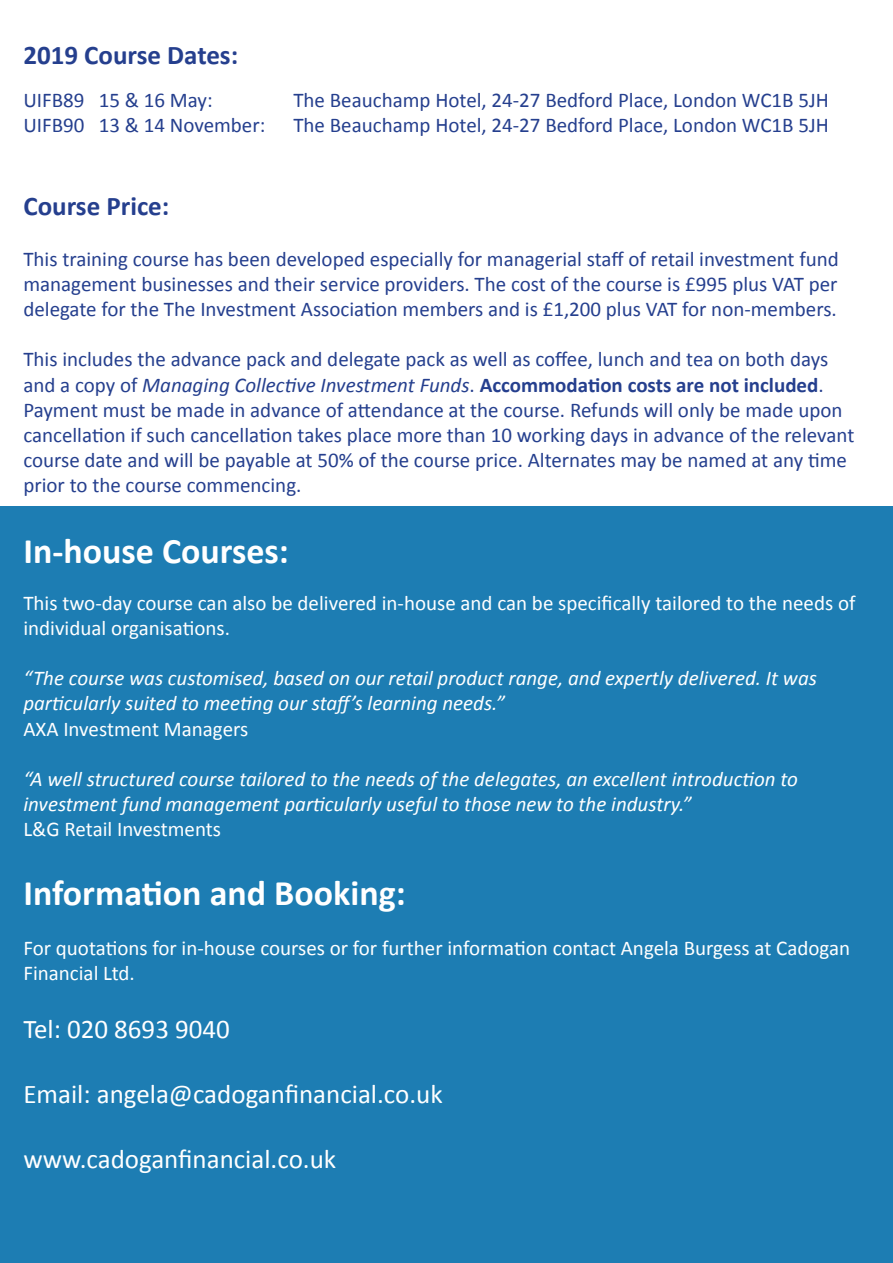
<style>
.page{position:relative;width:893px;height:1263px;background:#fff}
.page>*{position:absolute;margin:0;border:0;box-sizing:border-box;transform-origin:0 0}
.t1{font:700 36px "Calibri";color:#fff}
.t2{font:27px "Calibri";color:#fff}
.t3{font:700 27px "Calibri";color:#253f8e}
.t4{font:21px/25.2px "Calibri";color:#253f8e;text-align:justify}
.t5{font:italic 21px/25.2px "Calibri";color:#fff}
.t6{font:21px/25.2px "Calibri";color:#fff}
.s1{font-style:italic}
.s2{font-weight:700}
</style>
<div class="page">
<div style="left:0;top:506px;width:893px;height:757px;background:#1d7db3"></div>
<p class="t3" style="left:23px;top:38px;width:216px">2019 Course Dates:</p>
<p class="t4" style="left:23px;top:88px;width:191px">UIFB89 15 &amp; 16 May:</p>
<p class="t4" style="left:293px;top:88px;width:537px">The Beauchamp Hotel, 24-27 Bedford Place, London WC1B 5JH</p>
<p class="t4" style="left:23px;top:113px;width:244px">UIFB90 13 &amp; 14 November:</p>
<p class="t4" style="left:293px;top:113px;width:537px">The Beauchamp Hotel, 24-27 Bedford Place, London WC1B 5JH</p>
<p class="t3" style="left:23px;top:189px;width:147px">Course Price:</p>
<p class="t4" style="left:23px;top:246px;width:817px">This training course has been developed especially for managerial staff of retail investment fund management businesses and their service providers. The cost of the course is £995 plus VAT per delegate for the The Investment Association members and is £1,200 plus VAT for non-members.</p>
<p class="t4" style="left:23px;top:347px;width:832px;text-align:left">This includes the advance pack and delegate pack as well as coffee, lunch and tea on both days and a copy of <span class="s1">Managing Collective Investment Funds</span>. <span class="s2">Accommodation costs are not included</span>.<br>Payment must be made in advance of attendance at the course. Refunds will only be made upon cancellation if such cancellation takes place more than 10 working days in advance of the relevant course date and will be payable at 50% of the course price. Alternates may be named at any time prior to the course commencing.</p>
<p class="t1" style="left:23px;top:528px;width:267px">In-house Courses:</p>
<p class="t6" style="left:23px;top:590px;width:834px">This two-day course can also be delivered in-house and can be specifically tailored to the needs of individual organisations.</p>
<p class="t5" style="left:23px;top:665px;width:795px">“The course was customised, based on our retail product range, and expertly delivered. It was particularly suited to meeting our staff’s learning needs.”</p>
<p class="t6" style="left:23px;top:716px;width:226px">AXA Investment Managers</p>
<p class="t5" style="left:23px;top:766px;width:776px">“A well structured course tailored to the needs of the delegates, an excellent introduction to investment fund management particularly useful to those new to the industry.”</p>
<p class="t6" style="left:23px;top:817px;width:199px">L&amp;G Retail Investments</p>
<p class="t1" style="left:23px;top:870px;width:384px">Information and Booking:</p>
<p class="t6" style="left:23px;top:936px;width:828px">For quotations for in-house courses or for further information contact Angela Burgess at Cadogan<br>Financial Ltd.</p>
<p class="t2" style="left:23px;top:1012px;width:208px">Tel: 020 8693 9040</p>
<p class="t2" style="left:23px;top:1077px;width:421px">Email: angela@cadoganfinancial.co.uk</p>
<p class="t2" style="left:23px;top:1142px;width:314px">www.cadoganfinancial.co.uk</p>
</div>
